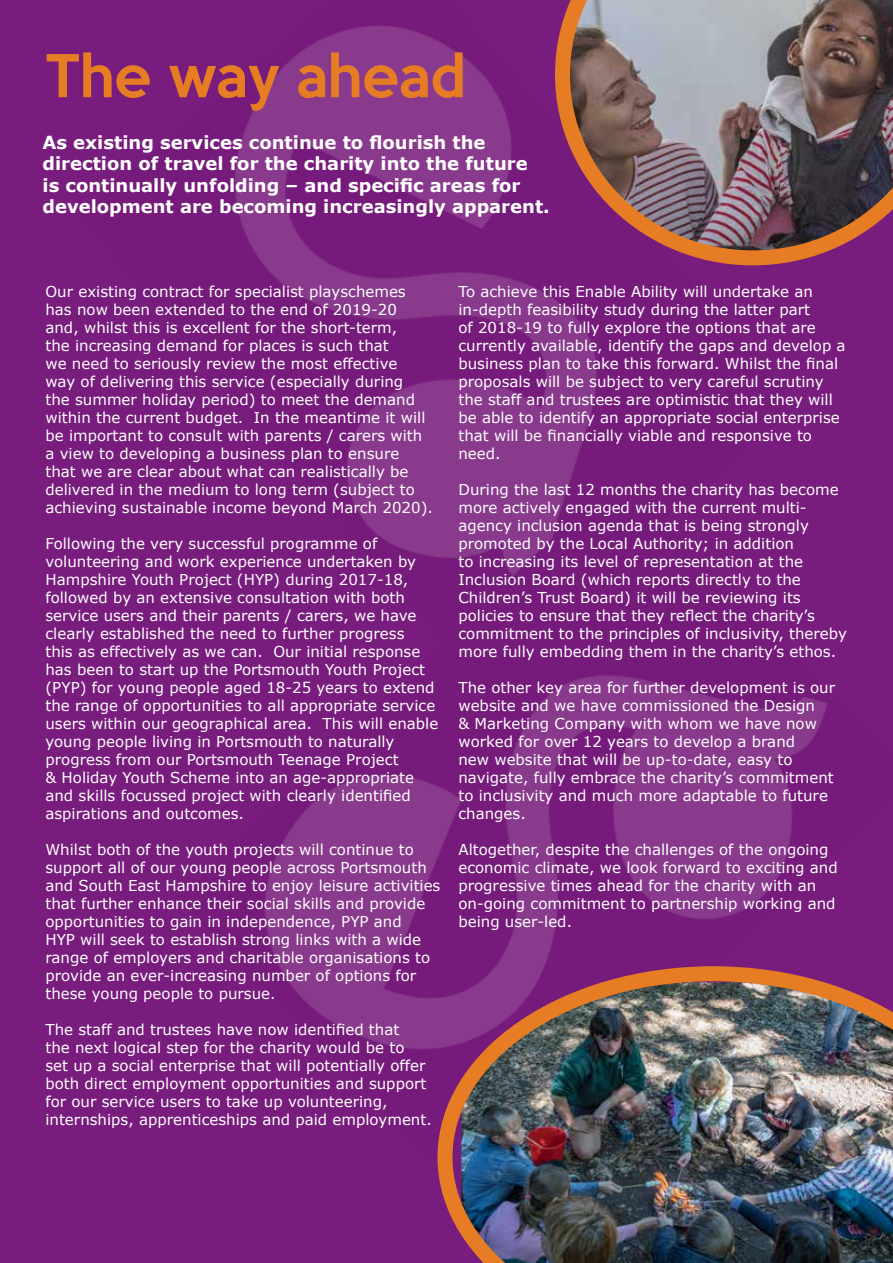
<style>
.page{position:relative;width:893px;height:1263px;background:#781c7d}
.page>*{position:absolute;margin:0;border:0;box-sizing:border-box;transform-origin:0 0}
.t1{font:500 54px "Keep Calm";color:#e67c24}
.t2{font:700 18px/21.6px "Verdana";color:#fff}
.t3{font:15px/18px "Verdana";color:#fff}
</style>
<div class="page">
<img style="left:235px;top:26px;width:528px;height:448px">
<img style="left:265px;top:474px;width:562px;height:575px">
<img style="left:555px;top:0;width:338px;height:265px">
<img style="left:437px;top:966px;width:456px;height:297px">
<h1 class="t1" style="left:45px;top:29px;width:422px">The way ahead</h1>
<p class="t2" style="left:43px;top:131px;width:509px">As existing services continue to flourish the direction of travel for the charity into the future<br>is continually unfolding – and specific areas for development are becoming increasingly apparent.</p>
<p class="t3" style="left:45px;top:283px;width:389px">Our existing contract for specialist playschemes has now been extended to the end of 2019-20 and, whilst this is excellent for the short-term,<br>the increasing demand for places is such that<br>we need to seriously review the most effective<br>way of delivering this service (especially during<br>the summer holiday period) to meet the demand within the current budget. In the meantime it will be important to consult with parents / carers with a view to developing a business plan to ensure that we are clear about what can realistically be delivered in the medium to long term (subject to achieving sustainable income beyond March 2020).</p>
<p class="t3" style="left:45px;top:535px;width:394px">Following the very successful programme of volunteering and work experience undertaken by Hampshire Youth Project (HYP) during 2017-18, followed by an extensive consultation with both service users and their parents / carers, we have clearly established the need to further progress<br>this as effectively as we can. Our initial response has been to start up the Portsmouth Youth Project (PYP) for young people aged 18-25 years to extend the range of opportunities to all appropriate service users within our geographical area. This will enable young people living in Portsmouth to naturally progress from our Portsmouth Teenage Project<br>&amp; Holiday Youth Scheme into an age-appropriate and skills focussed project with clearly identified aspirations and outcomes.</p>
<p class="t3" style="left:45px;top:841px;width:396px">Whilst both of the youth projects will continue to support all of our young people across Portsmouth and South East Hampshire to enjoy leisure activities that further enhance their social skills and provide opportunities to gain in independence, PYP and<br>HYP will seek to establish strong links with a wide range of employers and charitable organisations to provide an ever-increasing number of options for these young people to pursue.</p>
<p class="t3" style="left:45px;top:1021px;width:388px">The staff and trustees have now identified that<br>the next logical step for the charity would be to<br>set up a social enterprise that will potentially offer both direct employment opportunities and support for our service users to take up volunteering, internships, apprenticeships and paid employment.</p>
<p class="t3" style="left:458px;top:283px;width:389px">To achieve this Enable Ability will undertake an in-depth feasibility study during the latter part<br>of 2018-19 to fully explore the options that are currently available, identify the gaps and develop a business plan to take this forward. Whilst the final proposals will be subject to very careful scrutiny the staff and trustees are optimistic that they will be able to identify an appropriate social enterprise that will be financially viable and responsive to need.</p>
<p class="t3" style="left:458px;top:481px;width:390px">During the last 12 months the charity has become more actively engaged with the current multi&shy;agency inclusion agenda that is being strongly promoted by the Local Authority; in addition<br>to increasing its level of representation at the Inclusion Board (which reports directly to the Children’s Trust Board) it will be reviewing its policies to ensure that they reflect the charity’s commitment to the principles of inclusivity, thereby more fully embedding them in the charity’s ethos.</p>
<p class="t3" style="left:458px;top:679px;width:378px">The other key area for further development is our website and we have commissioned the Design<br>&amp; Marketing Company with whom we have now worked for over 12 years to develop a brand<br>new website that will be up-to-date, easy to navigate, fully embrace the charity’s commitment to inclusivity and much more adaptable to future changes.</p>
<p class="t3" style="left:458px;top:841px;width:381px">Altogether, despite the challenges of the ongoing economic climate, we look forward to exciting and progressive times ahead for the charity with an on-going commitment to partnership working and being user-led.</p>
</div>
